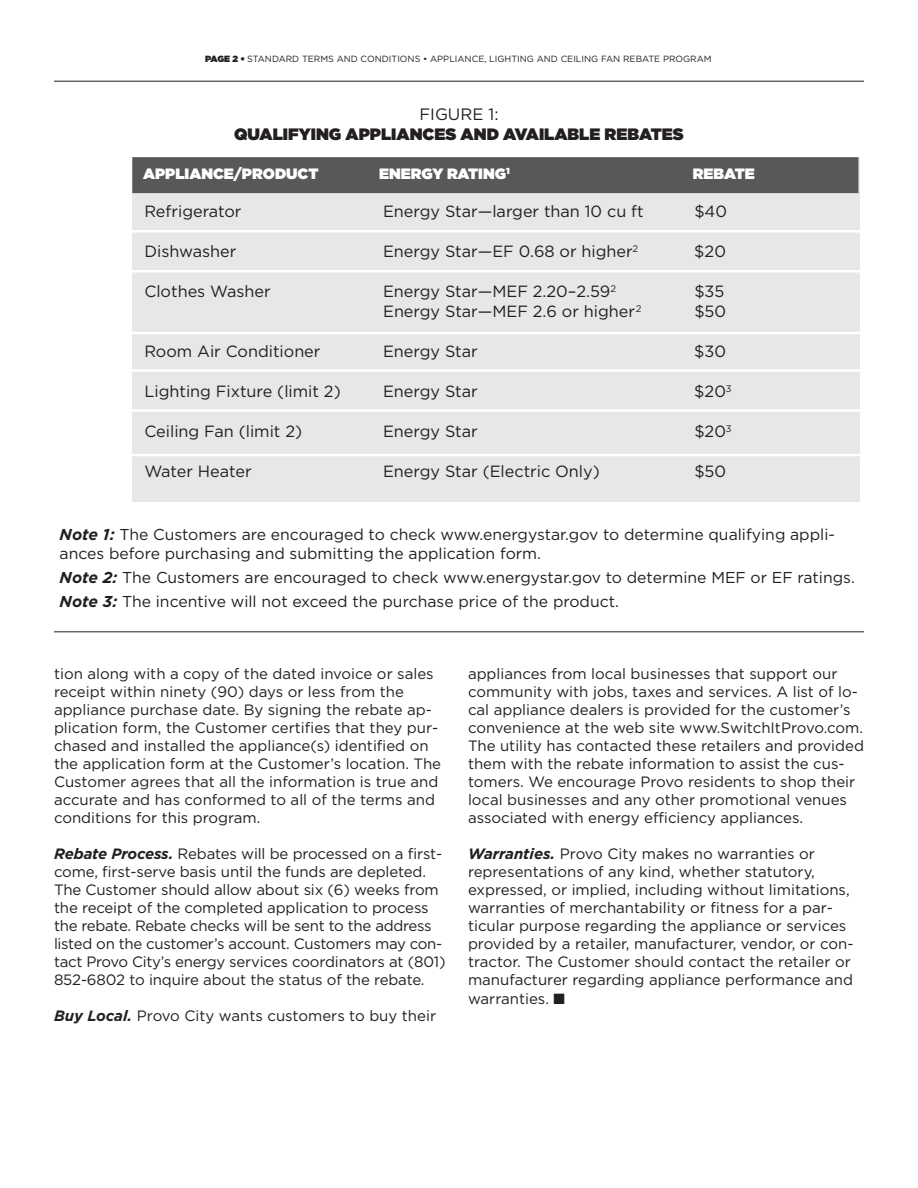
<style>
.page{position:relative;width:918px;height:1188px;background:#fff}
.page>*{position:absolute;margin:0;border:0;box-sizing:border-box;transform-origin:0 0}
.t1{font:900 16.5px "Gotham";color:#231f20}
.t2{font:16.5px "Gotham";color:#231f20}
.t3{font:16.2px "Gotham";color:#231f20}
.t4{font:15.75px/18.9px "Gotham";color:#231f20}
.t5{font:15px/18px "Gotham";color:#231f20}
.t6{font:900 15px "Gotham";color:#fff}
.t7{font:9px "Gotham";color:#231f20}
.s1{font-weight:900}
.s2{font-weight:700;font-style:italic}
</style>
<div class="page">
<div style="left:132px;top:157px;width:728px;height:345px;background:#e6e7e9"></div>
<div style="left:132px;top:157px;width:726px;height:36px;background:#57585a"></div>
<hr style="left:130px;top:230px;width:737px;height:3px;background:#fff">
<hr style="left:127px;top:270px;width:736px;height:2px;background:#fff">
<hr style="left:131px;top:332px;width:736px;height:2px;background:#fff">
<hr style="left:131px;top:369px;width:736px;height:3px;background:#fff">
<hr style="left:131px;top:409px;width:736px;height:3px;background:#fff">
<hr style="left:131px;top:454px;width:736px;height:2px;background:#fff">
<hr style="left:54px;top:81px;width:810px;height:1px;background:#231f20">
<hr style="left:54px;top:632px;width:810px;height:1px;background:#231f20">
<p class="t7" style="left:205px;top:53px;width:508px"><span class="s1">PAGE 2 •</span> STANDARD TERMS AND CONDITIONS • APPLIANCE, LIGHTING AND CEILING FAN REBATE PROGRAM</p>
<p class="t2" style="left:419px;top:105px;width:81px">FIGURE 1:</p>
<p class="t1" style="left:234px;top:124px;width:451px">QUALIFYING APPLIANCES AND AVAILABLE REBATES</p>
<p class="t6" style="left:143px;top:165px;width:177px">APPLIANCE/PRODUCT</p>
<p class="t6" style="left:379px;top:165px;width:132px">ENERGY RATING<sup>1</sup></p>
<p class="t6" style="left:693px;top:165px;width:64px">REBATE</p>
<p class="t3" style="left:144px;top:203px;width:99px">Refrigerator</p>
<p class="t3" style="left:383px;top:203px;width:262px">Energy Star—larger than 10 cu ft</p>
<p class="t3" style="left:694px;top:203px;width:34px">$40</p>
<p class="t3" style="left:144px;top:243px;width:94px">Dishwasher</p>
<p class="t3" style="left:383px;top:243px;width:257px">Energy Star—EF 0.68 or higher<sup>2</sup></p>
<p class="t3" style="left:694px;top:243px;width:33px">$20</p>
<p class="t3" style="left:144px;top:283px;width:128px">Clothes Washer</p>
<p class="t3" style="left:383px;top:283px;width:235px">Energy Star—MEF 2.20–2.59<sup>2</sup></p>
<p class="t3" style="left:694px;top:283px;width:32px">$35</p>
<p class="t3" style="left:383px;top:303px;width:260px">Energy Star—MEF 2.6 or higher<sup>2</sup></p>
<p class="t3" style="left:694px;top:303px;width:33px">$50</p>
<p class="t3" style="left:144px;top:343px;width:178px">Room Air Conditioner</p>
<p class="t3" style="left:383px;top:343px;width:96px">Energy Star</p>
<p class="t3" style="left:694px;top:343px;width:33px">$30</p>
<p class="t3" style="left:144px;top:383px;width:198px">Lighting Fixture (limit 2)</p>
<p class="t3" style="left:383px;top:383px;width:96px">Energy Star</p>
<p class="t3" style="left:694px;top:383px;width:39px">$20<sup>3</sup></p>
<p class="t3" style="left:144px;top:423px;width:159px">Ceiling Fan (limit 2)</p>
<p class="t3" style="left:383px;top:423px;width:96px">Energy Star</p>
<p class="t3" style="left:694px;top:423px;width:39px">$20<sup>3</sup></p>
<p class="t3" style="left:144px;top:463px;width:109px">Water Heater</p>
<p class="t3" style="left:383px;top:463px;width:218px">Energy Star (Electric Only)</p>
<p class="t3" style="left:694px;top:463px;width:33px">$50</p>
<p class="t4" style="left:60px;top:524px;width:777px"><span class="s2">Note 1:</span> The Customers are encouraged to check www.energystar.gov to determine qualifying appli&shy;ances before purchasing and submitting the application form.</p>
<p class="t4" style="left:60px;top:565px;width:797px;line-height:24.3px"><span class="s2">Note 2:</span> The Customers are encouraged to check www.energystar.gov to determine MEF or EF ratings.<br><span class="s2">Note 3:</span> The incentive will not exceed the purchase price of the product.</p>
<p class="t5" style="left:54px;top:664px;width:389px">tion along with a copy of the dated invoice or sales receipt within ninety (90) days or less from the appliance purchase date. By signing the rebate ap&shy;plication form, the Customer certifies that they pur&shy;chased and installed the appliance(s) identified on the application form at the Customer’s location. The Customer agrees that all the information is true and accurate and has conformed to all of the terms and conditions for this program.</p>
<p class="t5" style="left:54px;top:844px;width:393px"><span class="s2">Rebate Process.</span> Rebates will be processed on a first&shy;come, first-serve basis until the funds are depleted.<br>The Customer should allow about six (6) weeks from the receipt of the completed application to process the rebate. Rebate checks will be sent to the address listed on the customer’s account. Customers may con&shy;tact Provo City’s energy services coordinators at (801)<br>852-6802 to inquire about the status of the rebate.</p>
<p class="t5" style="left:54px;top:1006px;width:384px"><span class="s2">Buy Local.</span> Provo City wants customers to buy their</p>
<p class="t5" style="left:468px;top:664px;width:398px">appliances from local businesses that support our community with jobs, taxes and services. A list of lo&shy;cal appliance dealers is provided for the customer’s convenience at the web site www.SwitchItProvo.com.<br>The utility has contacted these retailers and provided them with the rebate information to assist the cus&shy;tomers. We encourage Provo residents to shop their local businesses and any other promotional venues associated with energy efficiency appliances.</p>
<p class="t5" style="left:468px;top:844px;width:387px"><span class="s2">Warranties.</span> Provo City makes no warranties or representations of any kind, whether statutory, expressed, or implied, including without limitations, warranties of merchantability or fitness for a par&shy;ticular purpose regarding the appliance or services provided by a retailer, manufacturer, vendor, or con&shy;tractor. The Customer should contact the retailer or manufacturer regarding appliance performance and warranties. ■</p>
</div>
